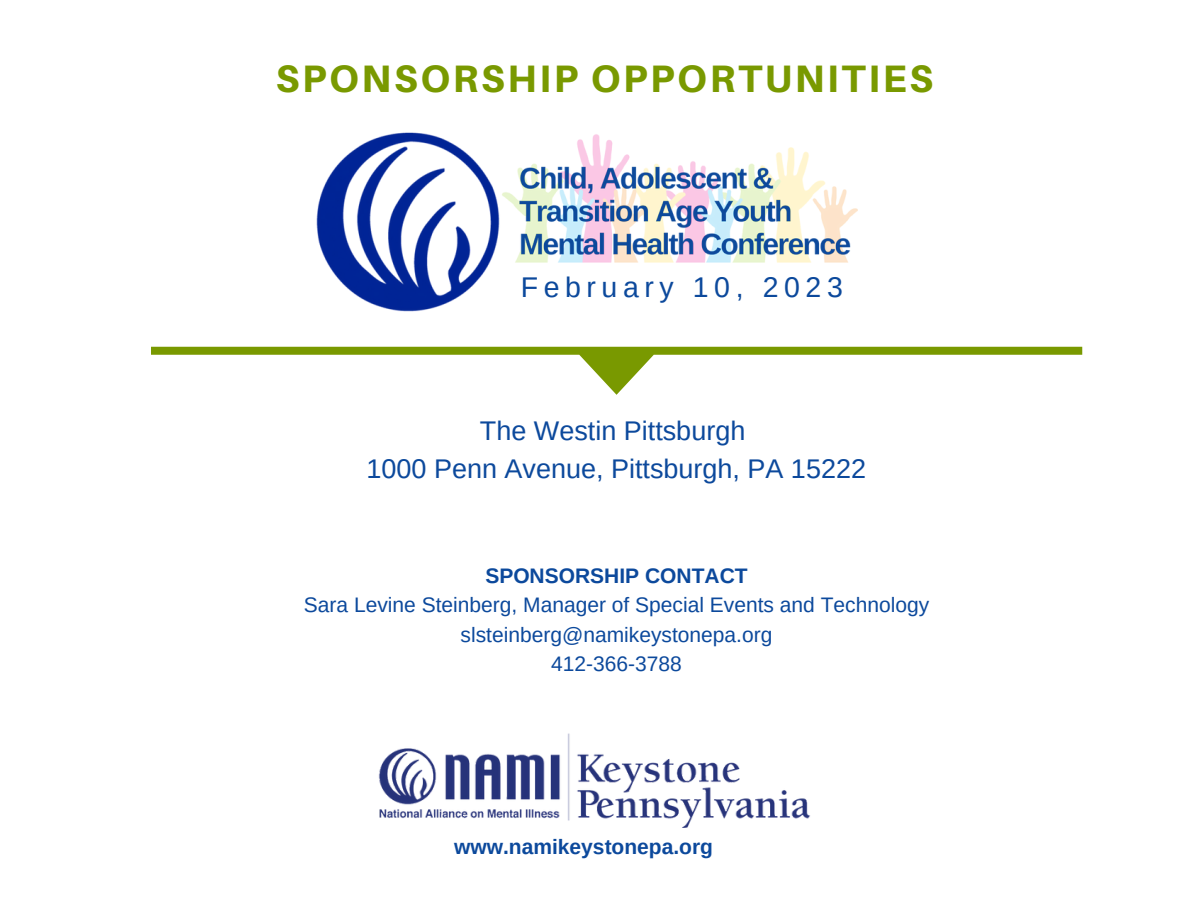
<style>
.page{position:relative;width:1188px;height:918px;background:#fff}
.page>*{position:absolute;margin:0;border:0;box-sizing:border-box;transform-origin:0 0}
.t1{font:800 38.25px "Aileron";letter-spacing:.075em;color:#799900}
.t2{font:28.5px "Arimo";letter-spacing:.195em;color:#0c499c}
.t3{font:27px/37.2px "Arimo";color:#0c499c;text-align:center}
.t4{font:21px/29.2px "Arimo";color:#0c499c;text-align:center}
.t5{font:700 21px "Arimo";color:#0c499c}
</style>
<div class="page">
<img style="left:378px;top:733px;width:432px;height:95px">
<svg style="left:151px;top:347px;width:931px;height:48px"></svg>
<img style="left:316px;top:132px;width:542px;height:180px">
<div style="left:506px;top:270px;width:362px;height:55px;background:#fff"></div>
<h1 class="t1" style="left:276px;top:55px;width:659px">SPONSORSHIP OPPORTUNITIES</h1>
<h2 class="t2" style="left:521px;top:271px;width:324px">February 10, 2023</h2>
<p class="t3" style="left:367px;top:413px;width:501px">The Westin Pittsburgh<br>1000 Penn Avenue, Pittsburgh, PA 15222</p>
<p class="t5" style="left:485px;top:564px;width:264px">SPONSORSHIP CONTACT</p>
<p class="t4" style="left:304px;top:590px;width:627px">Sara Levine Steinberg, Manager of Special Events and Technology slsteinberg@namikeystonepa.org<br>412-366-3788</p>
<p class="t5" style="left:454px;top:835px;width:260px">www.namikeystonepa.org</p>
</div>
